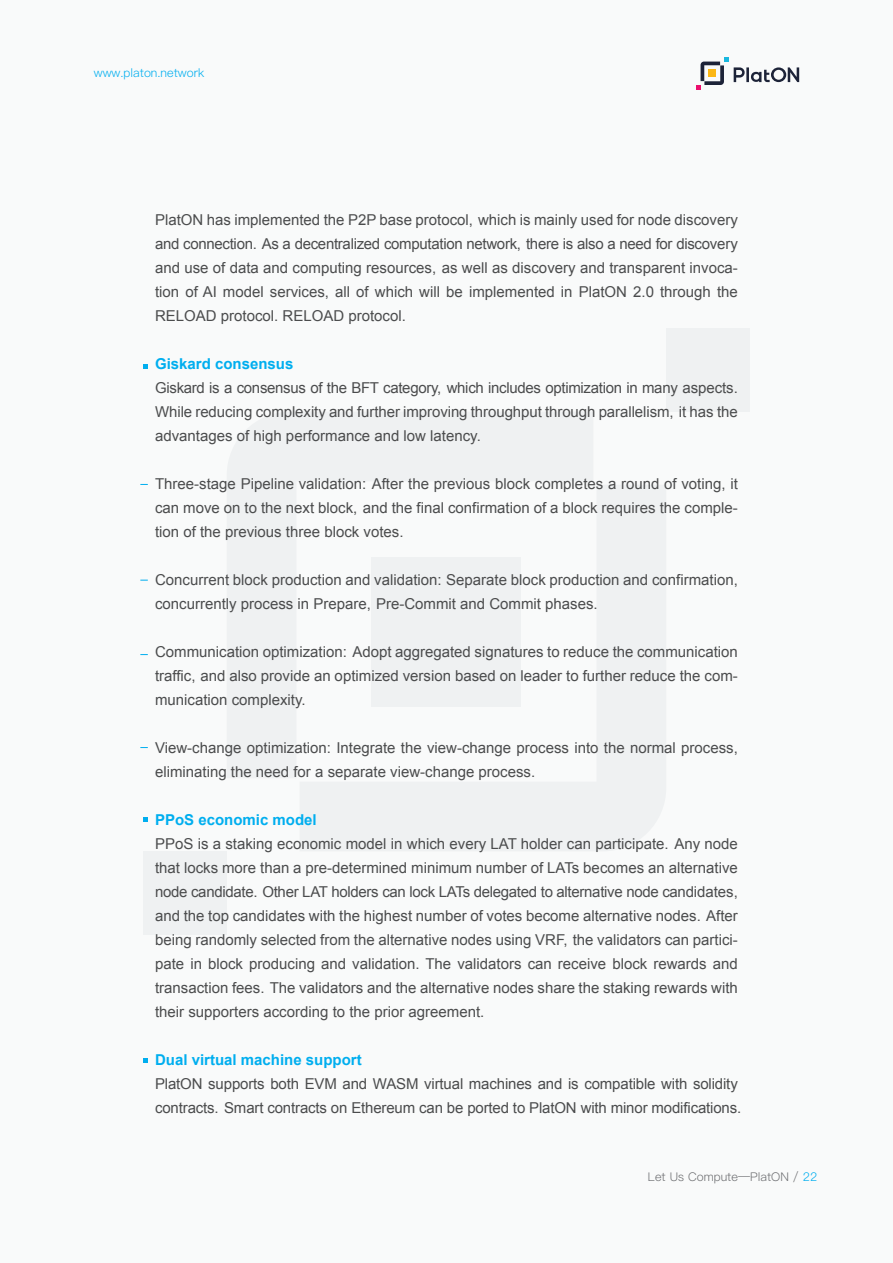
<style>
.page{position:relative;width:893px;height:1263px;background:#f9fafa}
.page>*{position:absolute;margin:0;border:0;box-sizing:border-box;transform-origin:0 0}
.t1{font:15px/24px "Arial";color:#4b4c4d;text-align:justify}
.t2{font:700 15px "Arial";color:#00aeef}
.t3{font:300 12px "Ping Fang SC";color:#6c6d70}
.t4{font:300 12px "Ping Fang SC";color:#00aeef}
.s1{color:#00aeef}
</style>
<div class="page">
<svg style="left:734px;top:67px;width:65px;height:15px"></svg>
<svg style="left:696px;top:57px;width:32px;height:32px"></svg>
<div style="left:666px;top:328px;width:83px;height:84px;background:#eff1f2"></div>
<div style="left:144px;top:851px;width:83px;height:83px;background:#eff1f2"></div>
<svg style="left:144px;top:364px;width:4px;height:5px"></svg>
<svg style="left:144px;top:818px;width:4px;height:4px"></svg>
<svg style="left:144px;top:1058px;width:4px;height:5px"></svg>
<p class="t4" style="left:94px;top:65px;width:112px">www.platon.network</p>
<p class="t1" style="left:155px;top:208px;width:584px">PlatON has implemented the P2P base protocol, which is mainly used for node discovery and connection. As a decentralized computation network, there is also a need for discovery and use of data and computing resources, as well as discovery and transparent invoca&shy;tion of AI model services, all of which will be implemented in PlatON 2.0 through the RELOAD protocol. RELOAD protocol.</p>
<p class="t2" style="left:155px;top:354px;width:140px">Giskard consensus</p>
<p class="t1" style="left:155px;top:376px;width:584px">Giskard is a consensus of the BFT category, which includes optimization in many aspects.<br>While reducing complexity and further improving throughput through parallelism, it has the advantages of high performance and low latency.</p>
<p class="t1" style="left:155px;top:472px;width:584px">Three-stage Pipeline validation: After the previous block completes a round of voting, it can move on to the next block, and the final confirmation of a block requires the comple&shy;tion of the previous three block votes.</p>
<p class="t1" style="left:155px;top:568px;width:584px">Concurrent block production and validation: Separate block production and confirmation, concurrently process in Prepare, Pre-Commit and Commit phases.</p>
<p class="t1" style="left:155px;top:640px;width:584px">Communication optimization: Adopt aggregated signatures to reduce the communication traffic, and also provide an optimized version based on leader to further reduce the com&shy;munication complexity.</p>
<p class="t1" style="left:155px;top:736px;width:584px">View-change optimization: Integrate the view-change process into the normal process, eliminating the need for a separate view-change process.</p>
<p class="t2" style="left:155px;top:810px;width:163px">PPoS economic model</p>
<p class="t1" style="left:155px;top:832px;width:584px">PPoS is a staking economic model in which every LAT holder can participate. Any node that locks more than a pre-determined minimum number of LATs becomes an alternative node candidate. Other LAT holders can lock LATs delegated to alternative node candidates, and the top candidates with the highest number of votes become alternative nodes. After being randomly selected from the alternative nodes using VRF, the validators can partici&shy;pate in block producing and validation. The validators can receive block rewards and transaction fees. The validators and the alternative nodes share the staking rewards with their supporters according to the prior agreement.</p>
<p class="t2" style="left:155px;top:1050px;width:208px">Dual virtual machine support</p>
<p class="t1" style="left:155px;top:1072px;width:588px">PlatON supports both EVM and WASM virtual machines and is compatible with solidity contracts. Smart contracts on Ethereum can be ported to PlatON with minor modifications.</p>
<p class="t3" style="left:648px;top:1170px;width:171px">Let Us Compute—PlatON / <span class="s1">22</span></p>
</div>
